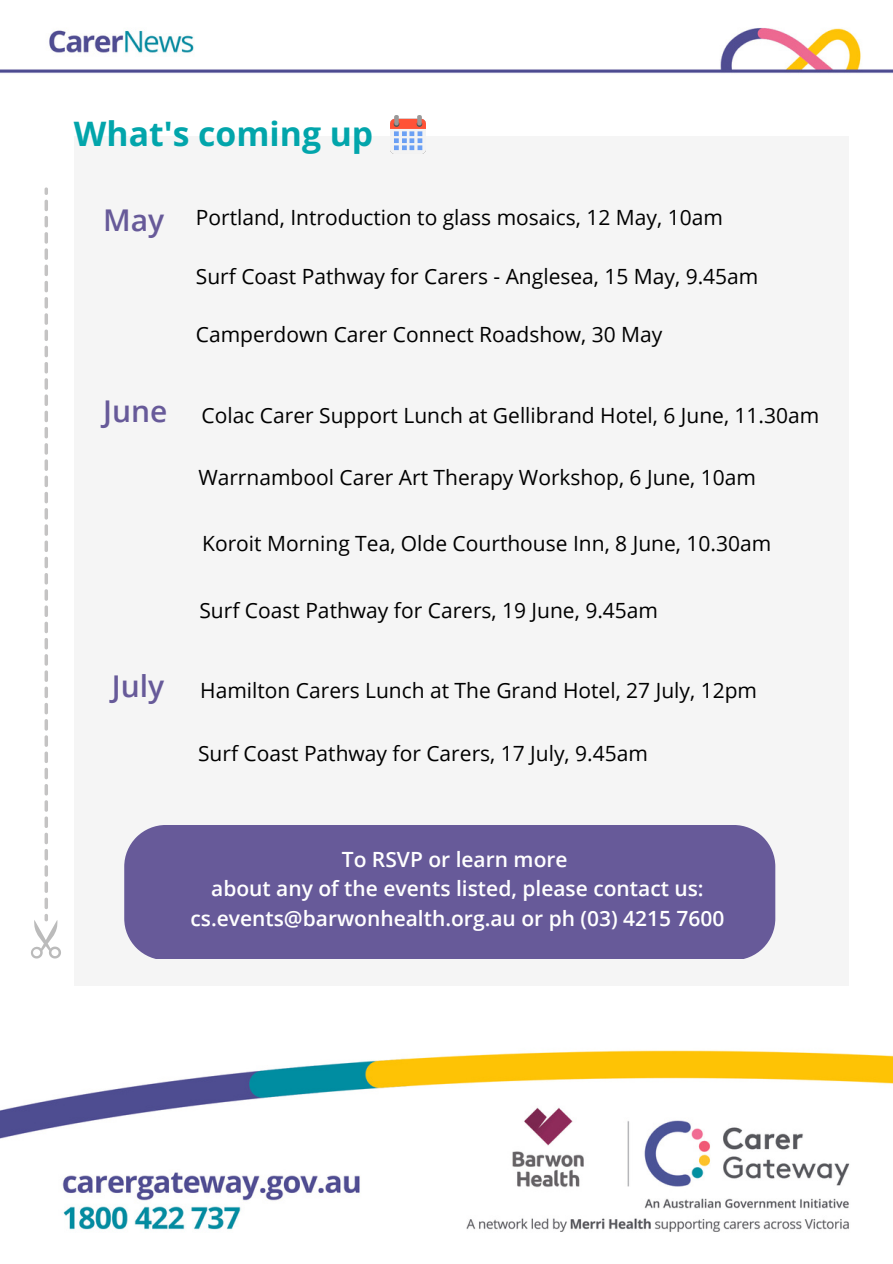
<style>
.page{position:relative;width:893px;height:1264px;background:#fff}
.page>*{position:absolute;margin:0;border:0;box-sizing:border-box;transform-origin:0 0}
.t1{font:700 33.75px "Open Sans";color:#02a5ab}
.t2{font:600 30px "Open Sans";color:#675a99}
.t3{font:21px "Open Sans";color:#000}
.t4{font:600 21px/29.2px "Open Sans";color:#fff;text-align:center}
</style>
<div class="page">
<img style="left:0;top:27px;width:892px;height:932px">
<div style="left:74px;top:136px;width:774px;height:849px;background:#f5f5f5"></div>
<svg style="left:31px;top:187px;width:30px;height:771px"></svg>
<img style="left:390px;top:116px;width:35px;height:38px">
<div style="left:124px;top:825px;width:651px;height:133px;background:#675a99"></div>
<img style="left:0;top:1050px;width:892px;height:182px">
<h1 class="t1" style="left:74px;top:110px;width:301px">What's coming up</h1>
<h2 class="t2" style="left:103px;top:199px;width:63px">May</h2>
<h2 class="t2" style="left:103px;top:390px;width:66px">June</h2>
<h2 class="t2" style="left:112px;top:665px;width:54px">July</h2>
<p class="t3" style="left:196px;top:203px;width:528px">Portland, Introduction to glass mosaics, 12 May, 10am</p>
<p class="t3" style="left:196px;top:261px;width:564px">Surf Coast Pathway for Carers - Anglesea, 15 May, 9.45am</p>
<p class="t3" style="left:196px;top:320px;width:468px">Camperdown Carer Connect Roadshow, 30 May</p>
<p class="t3" style="left:202px;top:401px;width:619px">Colac Carer Support Lunch at Gellibrand Hotel, 6 June, 11.30am</p>
<p class="t3" style="left:198px;top:462px;width:559px">Warrnambool Carer Art Therapy Workshop, 6 June, 10am</p>
<p class="t3" style="left:202px;top:529px;width:570px">Koroit Morning Tea, Olde Courthouse Inn, 8 June, 10.30am</p>
<p class="t3" style="left:199px;top:595px;width:460px">Surf Coast Pathway for Carers, 19 June, 9.45am</p>
<p class="t3" style="left:200px;top:676px;width:558px">Hamilton Carers Lunch at The Grand Hotel, 27 July, 12pm</p>
<p class="t3" style="left:198px;top:738px;width:451px">Surf Coast Pathway for Carers, 17 July, 9.45am</p>
<p class="t4" style="left:190px;top:844px;width:535px">To RSVP or learn more<br>about any of the events listed, please contact us: cs.events@barwonhealth.org.au or ph (03) 4215 7600</p>
</div>
